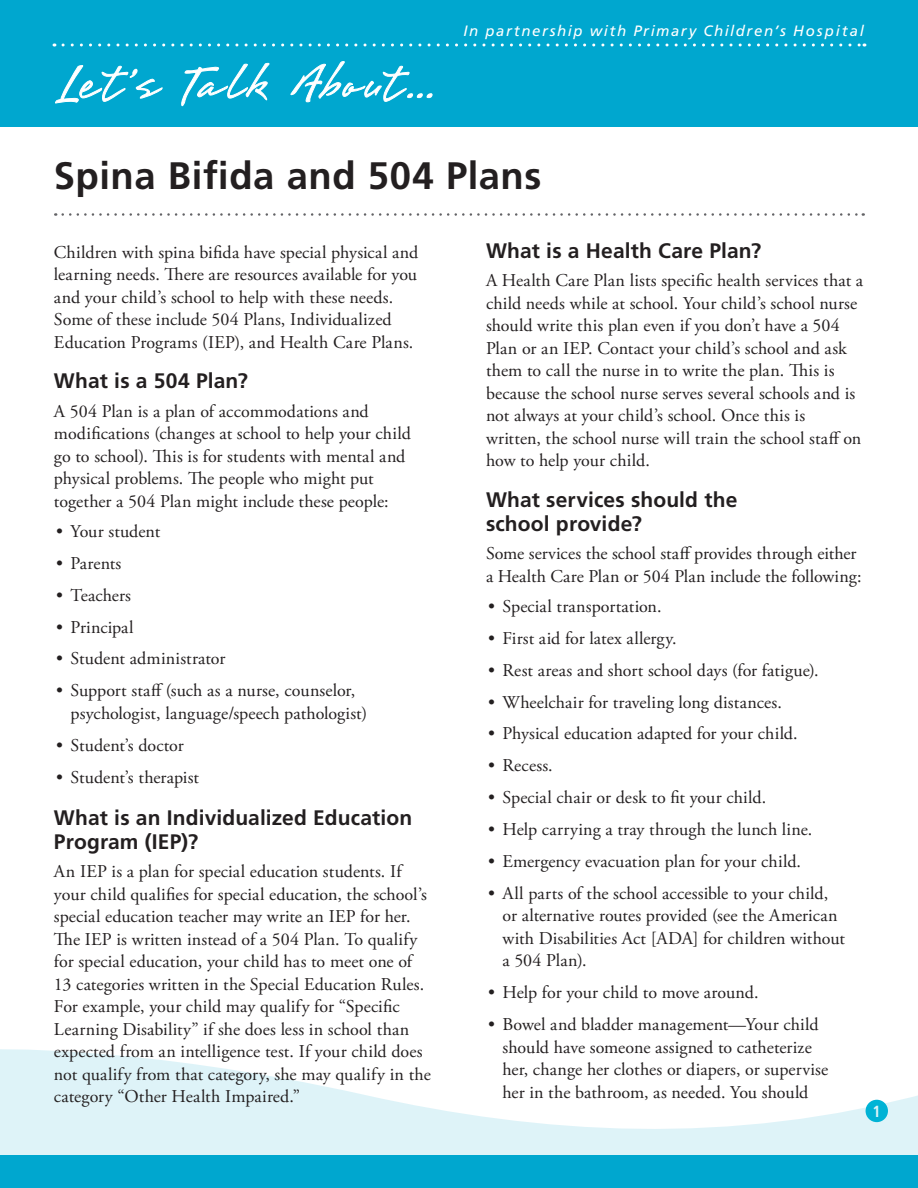
<style>
.page{position:relative;width:918px;height:1188px;background:#fff}
.page>*{position:absolute;margin:0;border:0;box-sizing:border-box;transform-origin:0 0}
.t1{font:60px "Brisa";letter-spacing:.05em;color:#fff}
.Title__h1{font:700 38.25px "Frutiger LT Std";letter-spacing:.015em;color:#231f20}
.Level_1__h2{font:700 21px/24px "Frutiger LT Std";letter-spacing:.005em;color:#231f20}
.Main__p{font:18px/22.5px "Adobe Garamond Pro";letter-spacing:.005em;color:#231f20}
.Page_number{font:700 condensed 16.2px "Frutiger LT Std";color:#fff}
.t2{font:italic 15px "Frutiger LT Std";letter-spacing:.105em;color:#fff}
</style>
<div class="page">
<div style="left:0;top:0;width:918px;height:127px;background:#00a7cf"></div>
<svg style="left:55px;top:65px;width:108px;height:39px"></svg>
<svg style="left:181px;top:63px;width:89px;height:43px"></svg>
<svg style="left:290px;top:61px;width:143px;height:42px"></svg>
<svg style="left:63px;top:44px;width:802px;height:2px"></svg>
<svg style="left:0;top:1049px;width:918px;height:139px"></svg>
<svg style="left:63px;top:213px;width:801px;height:3px"></svg>
<h1 class="t1" style="left:54px;top:53px;width:382px">Let’s Talk About...</h1>
<p class="t2" style="left:463px;top:22px;width:402px">In partnership with Primary Children’s Hospital</p>
<p class="Title__h1" style="left:54px;top:154px;width:489px">Spina Bifida and 504 Plans</p>
<p class="Main__p" style="left:54px;top:242px;width:366px">Children with spina bifida have special physical and learning needs. There are resources available for you and your child’s school to help with these needs.<br>Some of these include 504 Plans, Individualized Education Programs (IEP), and Health Care Plans.</p>
<p class="Level_1__h2" style="left:54px;top:369px;width:195px">What is a 504 Plan?</p>
<p class="Main__p" style="left:54px;top:401px;width:358px">A 504 Plan is a plan of accommodations and modifications (changes at school to help your child go to school). This is for students with mental and physical problems. The people who might put together a 504 Plan might include these people:</p>
<p class="Main__p" style="left:56px;top:521px;width:105px">• Your student</p>
<p class="Main__p" style="left:56px;top:552px;width:67px">• Parents</p>
<p class="Main__p" style="left:56px;top:584px;width:76px">• Teachers</p>
<p class="Main__p" style="left:56px;top:616px;width:79px">• Principal</p>
<p class="Main__p" style="left:56px;top:648px;width:171px">• Student administrator</p>
<p class="Main__p" style="left:70px;top:680px;width:298px;text-indent:-14px">• Support staff (such as a nurse, counselor, psychologist, language/speech pathologist)</p>
<p class="Main__p" style="left:56px;top:734px;width:129px">• Student’s doctor</p>
<p class="Main__p" style="left:56px;top:766px;width:144px">• Student’s therapist</p>
<p class="Level_1__h2" style="left:54px;top:806px;width:360px">What is an Individualized Education<br>Program (IEP)?</p>
<p class="Main__p" style="left:54px;top:861px;width:378px">An IEP is a plan for special education students. If your child qualifies for special education, the school’s special education teacher may write an IEP for her.<br>The IEP is written instead of a 504 Plan. To qualify for special education, your child has to meet one of 13 categories written in the Special Education Rules.<br>For example, your child may qualify for “Specific Learning Disability” if she does less in school than expected from an intelligence test. If your child does not qualify from that category, she may qualify in the category “Other Health Impaired.”</p>
<p class="Level_1__h2" style="left:486px;top:239px;width:277px">What is a Health Care Plan?</p>
<p class="Main__p" style="left:486px;top:270px;width:379px">A Health Care Plan lists specific health services that a child needs while at school. Your child’s school nurse should write this plan even if you don’t have a 504<br>Plan or an IEP. Contact your child’s school and ask them to call the nurse in to write the plan. This is because the school nurse serves several schools and is not always at your child’s school. Once this is written, the school nurse will train the school staff on how to help your child.</p>
<p class="Level_1__h2" style="left:486px;top:488px;width:253px">What services should the school provide?</p>
<p class="Main__p" style="left:486px;top:543px;width:377px">Some services the school staff provides through either a Health Care Plan or 504 Plan include the following:</p>
<p class="Main__p" style="left:488px;top:596px;width:175px">• Special transportation.</p>
<p class="Main__p" style="left:488px;top:627px;width:190px">• First aid for latex allergy.</p>
<p class="Main__p" style="left:488px;top:659px;width:332px">• Rest areas and short school days (for fatigue).</p>
<p class="Main__p" style="left:488px;top:691px;width:295px">• Wheelchair for traveling long distances.</p>
<p class="Main__p" style="left:488px;top:723px;width:311px">• Physical education adapted for your child.</p>
<p class="Main__p" style="left:488px;top:755px;width:66px">• Recess.</p>
<p class="Main__p" style="left:488px;top:787px;width:280px">• Special chair or desk to fit your child.</p>
<p class="Main__p" style="left:488px;top:819px;width:326px">• Help carrying a tray through the lunch line.</p>
<p class="Main__p" style="left:488px;top:851px;width:314px">• Emergency evacuation plan for your child.</p>
<p class="Main__p" style="left:502px;top:882px;width:344px;text-indent:-14px">• All parts of the school accessible to your child, or alternative routes provided (see the American with Disabilities Act [ADA] for children without a 504 Plan).</p>
<p class="Main__p" style="left:488px;top:982px;width:272px">• Help for your child to move around.</p>
<p class="Main__p" style="left:502px;top:1014px;width:327px;text-indent:-14px">• Bowel and bladder management—Your child should have someone assigned to catheterize her, change her clothes or diapers, or supervise her in the bathroom, as needed. You should</p>
<p class="Page_number" style="left:873px;top:1101px;width:10px">1</p>
</div>
